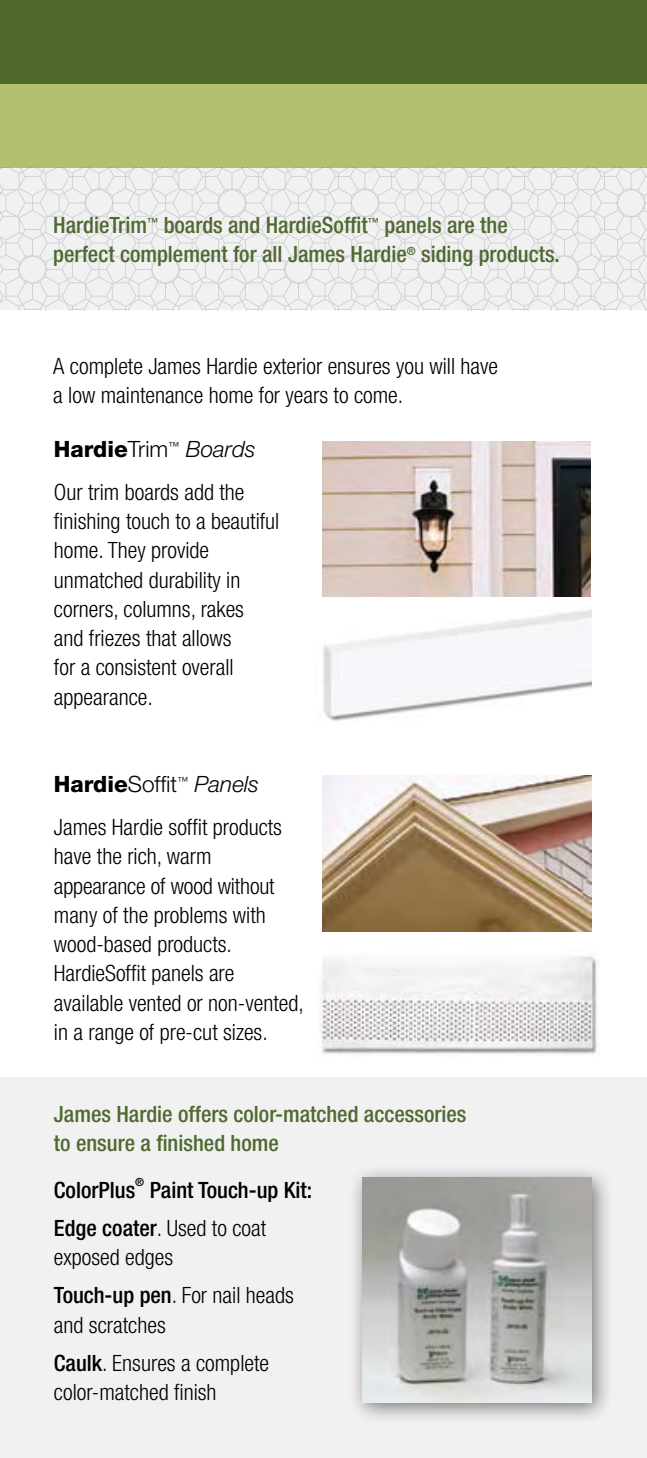
<style>
.page{position:relative;width:647px;height:1458px;background:#fff}
.page>*{position:absolute;margin:0;border:0;box-sizing:border-box;transform-origin:0 0}
.t1{font:300 condensed 22.5px/29.2px "Helvetica Neue";color:#000}
.t2{font:500 condensed 22.5px/29.2px "Helvetica Neue";color:#4f6930}
.t3{font:500 condensed 22.5px/38.2px "Helvetica Neue";color:#000}
.t4{font:500 condensed 11.25px "Helvetica Neue";color:#000}
.s1{font-weight:800;font-stretch:normal}
.s2{font-stretch:normal}
.s3{font-style:italic;font-stretch:normal}
.s4{font-weight:300}
.s5{font-weight:500}
</style>
<div class="page">
<img style="left:322px;top:609px;width:268px;height:112px">
<img style="left:319px;top:954px;width:278px;height:101px">
<div style="left:0;top:1077px;width:646px;height:381px;background:#f1f1f2"></div>
<div style="left:0;top:0;width:646px;height:84px;background:#4f692a"></div>
<div style="left:0;top:84px;width:646px;height:84px;background:#b4be6f"></div>
<svg style="left:0;top:168px;width:646px;height:142px;fill:#f1f1f2"></svg>
<img style="left:322px;top:441px;width:268px;height:156px">
<img style="left:322px;top:776px;width:268px;height:155px">
<div style="left:346px;top:1162px;width:276px;height:272px;background:#000;opacity:.5"></div>
<img style="left:362px;top:1178px;width:228px;height:224px">
<p class="t2" style="left:53px;top:210px;width:508px">HardieTrim<sup>™</sup> boards and HardieSoffit<sup>™</sup> panels are the perfect complement for all James Hardie<sup>®</sup> siding products.</p>
<p class="t1" style="left:53px;top:351px;width:446px">A complete James Hardie exterior ensures you will have a low maintenance home for years to come.</p>
<p class="t1" style="left:54px;top:428px;width:203px;line-height:42.8px"><span class="s1">Hardie</span><span class="s2">Trim</span><sup>™</sup> <span class="s3">Boards<br></span>Our trim boards add the</p>
<p class="t1" style="left:54px;top:506px;width:227px">finishing touch to a beautiful home. They provide unmatched durability in corners, columns, rakes<br>and friezes that allows<br>for a consistent overall appearance.</p>
<p class="t1" style="left:54px;top:763px;width:229px;line-height:42.8px"><span class="s1">Hardie</span><span class="s2">Soffit</span><sup>™</sup> <span class="s3">Panels<br></span>James Hardie soffit products</p>
<p class="t1" style="left:54px;top:842px;width:251px">have the rich, warm appearance of wood without many of the problems with wood-based products.<br>HardieSoffit panels are available vented or non-vented, in a range of pre-cut sizes.</p>
<p class="t2" style="left:54px;top:1099px;width:414px">James Hardie offers color-matched accessories to ensure a finished home</p>
<p class="t3" style="left:54px;top:1170px;width:83px">ColorPlus</p>
<p class="t4" style="left:135px;top:1175px;width:10px">®</p>
<p class="t3" style="left:54px;top:1170px;width:259px;text-indent:96px">Paint Touch-up Kit:<br>Edge coater<span class="s4">. Used to coat</span></p>
<p class="t1" style="left:54px;top:1238px;width:241px;line-height:38.2px">exposed edges<br><span class="s5">Touch-up pen</span>. For nail heads</p>
<p class="t1" style="left:54px;top:1305px;width:216px;line-height:38.2px">and scratches<br><span class="s5">Caulk</span>. Ensures a complete</p>
<p class="t1" style="left:54px;top:1377px;width:164px">color-matched finish</p>
</div>
